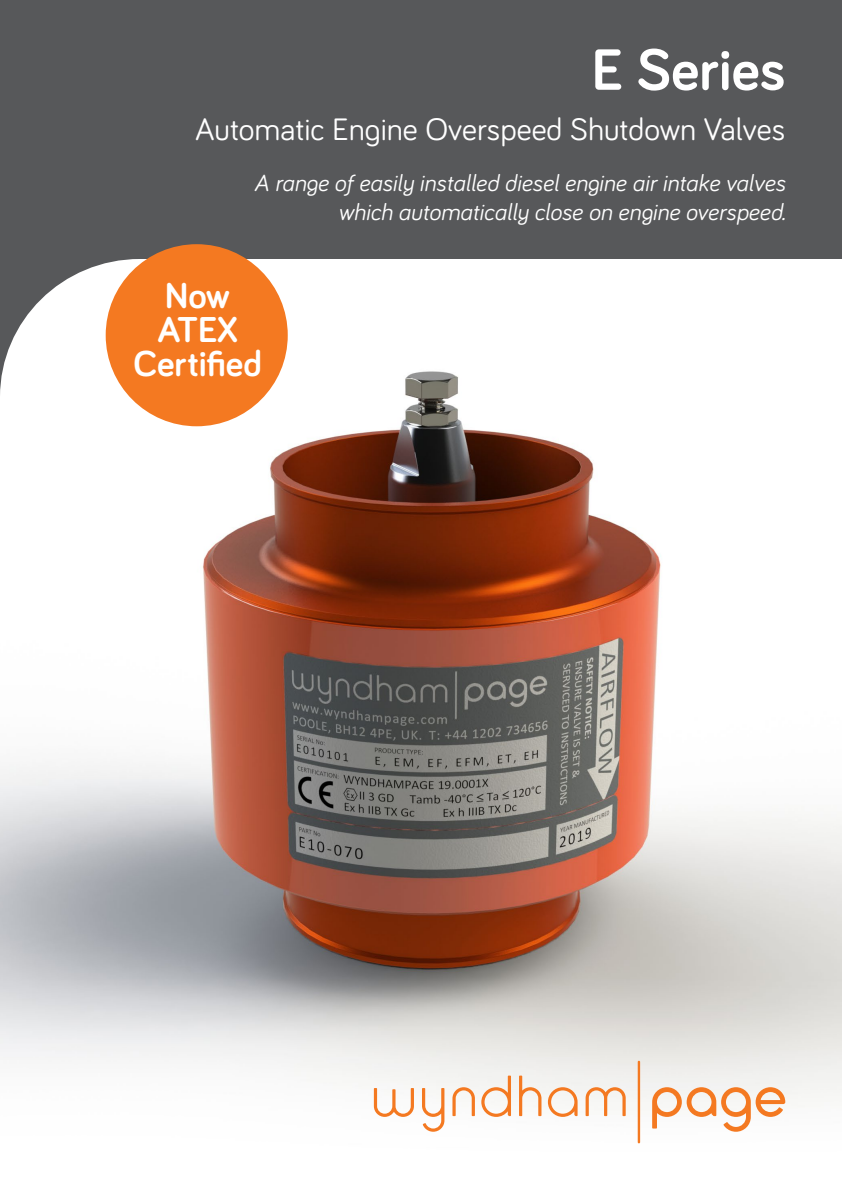
<style>
.page{position:relative;width:842px;height:1191px;background:#fff}
.page>*{position:absolute;margin:0;border:0;box-sizing:border-box;transform-origin:0 0}
.t1{font:700 60px "Bariol";color:#fff}
.t2{font:700 37px "Bariol";color:#fff}
.t3{font:32px "Bariol";color:#fff}
.t4{font:italic 24px/28.8px "Bariol";color:#fff;text-align:right}
</style>
<div class="page">
<img style="left:0;top:397px;width:842px;height:747px">
<svg style="left:0;top:0;width:842px;height:397px;fill:#57585a"></svg>
<hr style="left:638px;top:1060px;width:2px;height:83px;background:#f47921">
<svg style="left:586px;top:1087px;width:40px;height:29px"></svg>
<svg style="left:481px;top:1075px;width:30px;height:41px"></svg>
<svg style="left:519px;top:1075px;width:22px;height:41px"></svg>
<svg style="left:374px;top:1088px;width:40px;height:28px"></svg>
<svg style="left:422px;top:1088px;width:22px;height:43px"></svg>
<svg style="left:452px;top:1087px;width:23px;height:29px"></svg>
<svg style="left:548px;top:1087px;width:30px;height:29px"></svg>
<svg style="left:652px;top:1087px;width:133px;height:44px"></svg>
<div style="left:106px;top:244px;width:182px;height:182px;background:#f47921;border-radius:50%"></div>
<p class="t1" style="left:592px;top:29px;width:195px">E Series</p>
<p class="t3" style="left:195px;top:107px;width:591px">Automatic Engine Overspeed Shutdown Valves</p>
<p class="t4" style="left:254px;top:167px;width:532px">A range of easily installed diesel engine air intake valves which automatically close on engine overspeed.</p>
<p class="t2" style="left:165px;top:270px;width:66px">Now</p>
<p class="t2" style="left:158px;top:304px;width:81px">ATEX</p>
<p class="t2" style="left:133px;top:338px;width:130px">Certified</p>
</div>
